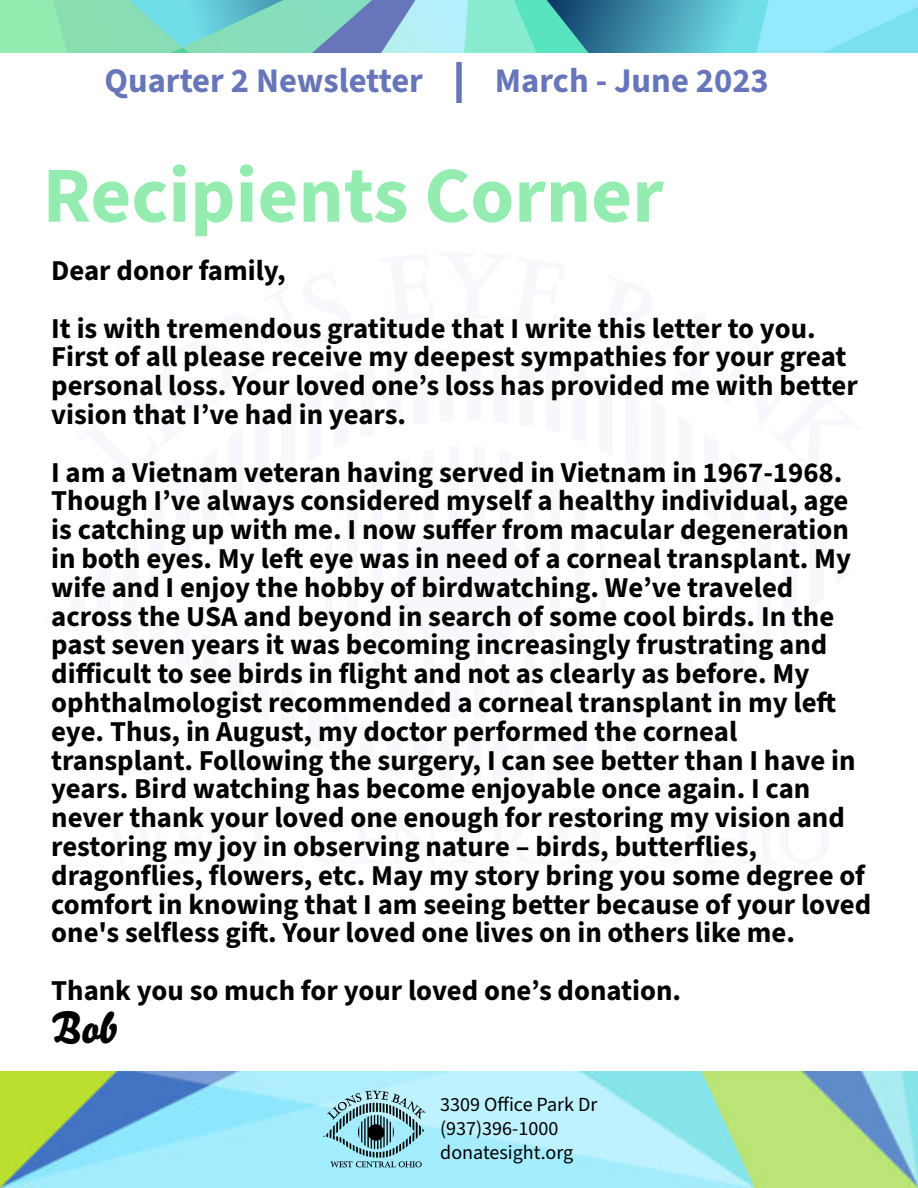
<style>
.page{position:relative;width:918px;height:1188px;background:#fff}
.page>*{position:absolute;margin:0;border:0;box-sizing:border-box;transform-origin:0 0}
.t1{font:700 79.2px "Source Sans 3";color:#94ecb0}
.t2{font:43.2px "Bello Script Pro";color:#000}
.t3{font:700 34.5px "Source Sans 3";color:#6776ba}
.t4{font:700 28.8px/28.8px "Source Sans 3";color:#000}
.t5{font:20.1px/24px "Source Sans 3";color:#000}
</style>
<div class="page">
<img style="left:0;top:0;width:918px;height:53px">
<img style="left:0;top:1071px;width:918px;height:117px">
<img style="left:321px;top:1091px;width:109px;height:78px">
<div style="left:456px;top:62px;width:6px;height:41px;background:#6776ba"></div>
<p class="t3" style="left:104px;top:58px;width:320px">Quarter 2 Newsletter</p>
<p class="t3" style="left:495px;top:58px;width:275px">March - June 2023</p>
<h1 class="t1" style="left:43px;top:144px;width:623px">Recipients Corner</h1>
<p class="t4" style="left:51px;top:242px;width:766px;line-height:57.6px">Dear donor family,<br>It is with tremendous gratitude that I write this letter to you.</p>
<p class="t4" style="left:51px;top:342px;width:808px">First of all please receive my deepest sympathies for your great personal loss. Your loved one’s loss has provided me with better vision that I’ve had in years.</p>
<p class="t4" style="left:51px;top:458px;width:822px">I am a Vietnam veteran having served in Vietnam in 1967-1968.<br>Though I’ve always considered myself a healthy individual, age is catching up with me. I now suffer from macular degeneration in both eyes. My left eye was in need of a corneal transplant. My wife and I enjoy the hobby of birdwatching. We’ve traveled across the USA and beyond in search of some cool birds. In the past seven years it was becoming increasingly frustrating and difficult to see birds in flight and not as clearly as before. My ophthalmologist recommended a corneal transplant in my left eye. Thus, in August, my doctor performed the corneal transplant. Following the surgery, I can see better than I have in years. Bird watching has become enjoyable once again. I can never thank your loved one enough for restoring my vision and restoring my joy in observing nature – birds, butterflies, dragonflies, flowers, etc. May my story bring you some degree of comfort in knowing that I am seeing better because of your loved one's selfless gift. Your loved one lives on in others like me.</p>
<p class="t4" style="left:51px;top:976px;width:632px">Thank you so much for your loved one’s donation.</p>
<h2 class="t2" style="left:51px;top:994px;width:67px">Bob</h2>
<p class="t5" style="left:440px;top:1092px;width:159px">3309 Office Park Dr (937)396-1000 donatesight.org</p>
</div>
